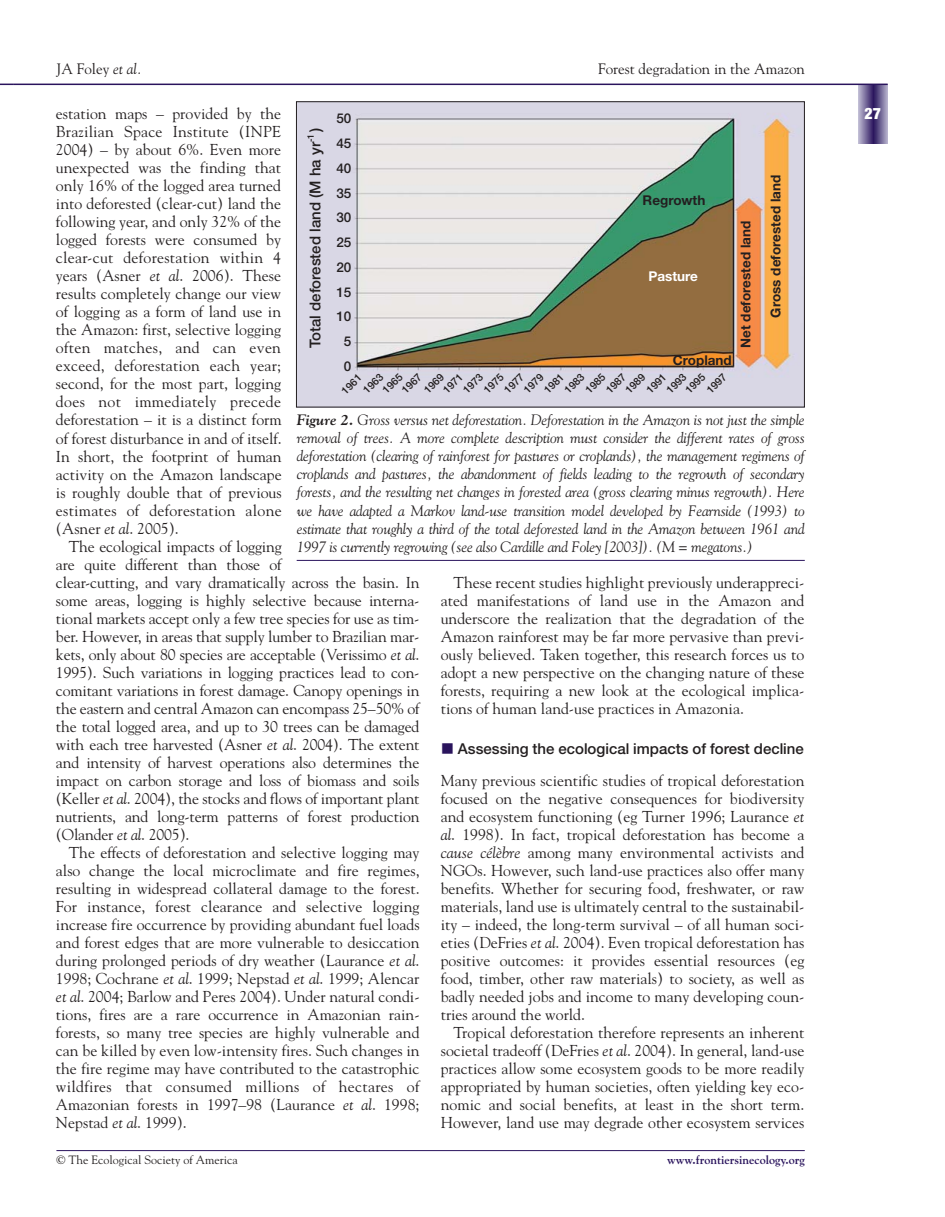
<style>
.page{position:relative;width:945px;height:1217px;background:#fff}
.page>*{position:absolute;margin:0;border:0;box-sizing:border-box;transform-origin:0 0}
.t1{font:15.75px/18px "Goudy";letter-spacing:-.01em;color:#231f20;text-align:justify}
.t2{font:900 condensed 15.75px "Helvetica Neue";color:#fff}
.t3{font:italic 15px/18px "Goudy";letter-spacing:-.01em;color:#231f20;text-align:justify}
.t4{font:500 15px "Helvetica Neue";color:#231f20}
.t5{font:15px "Goudy";color:#231f20}
.t6{font:700 13.5px "Helvetica Neue";color:#231f20}
.t7{font:500 13.5px/24.8px "Helvetica Neue";color:#231f20;text-align:center}
.t8{font:700 13.5px "Helvetica Neue";color:#fff}
.t9{font:12px "Goudy";color:#231f20}
.t10{font:700 12px "Goudy";color:#2a145d}
.t11{font:500 10.5px/14.9px "Helvetica Neue";color:#231f20}
.t12{font:500 9px "Helvetica Neue";color:#231f20}
.s1{font-style:italic}
.s2{font-weight:700}
</style>
<div class="page">
<svg style="left:858px;top:85px;width:15px;height:59px"></svg>
<hr style="left:873px;top:84px;width:3px;height:60px;background:#332064">
<svg style="left:876px;top:85px;width:12px;height:59px"></svg>
<hr style="left:14px;top:84px;width:874px;height:1px;background:#2a145d">
<hr style="left:56px;top:1150px;width:749px;height:1px;background:#2a145d">
<svg style="left:0;top:84px;width:14px;height:1px"></svg>
<img style="left:298px;top:103px;width:505px;height:302px">
<div style="left:296px;top:101px;width:509px;height:306px;border:1px solid #231f20"></div>
<hr style="left:297px;top:560px;width:508px;height:1px;background:#2a145d">
<p class="t5" style="left:56px;top:62px;width:87px">JA Foley <span class="s1">et al.</span></p>
<p class="t5" style="left:598px;top:62px;width:208px">Forest degradation in the Amazon</p>
<p class="t1" style="left:56px;top:106px;width:227px">estation maps – provided by the Brazilian Space Institute (INPE 2004) – by about 6%. Even more unexpected was the finding that only 16% of the logged area turned into deforested (clear-cut) land the following year, and only 32% of the logged forests were consumed by clear-cut deforestation within 4 years (Asner <span class="s1">et al</span>. 2006). These results completely change our view of logging as a form of land use in the Amazon: first, selective logging often matches, and can even exceed, deforestation each year; second, for the most part, logging does not immediately precede deforestation – it is a distinct form of forest disturbance in and of itself.<br>In short, the footprint of human activity on the Amazon landscape is roughly double that of previous estimates of deforestation alone (Asner <span class="s1">et al</span>. 2005).</p>
<p class="t1" style="left:56px;top:538px;width:365px;text-align:left;text-indent:13px">The ecological impacts of logging<br>are quite different than those of<br>clear-cutting, and vary dramatically across the basin. In some areas, logging is highly selective because interna&shy;tional markets accept only a few tree species for use as tim&shy;ber. However, in areas that supply lumber to Brazilian mar&shy;kets, only about 80 species are acceptable (Verissimo <span class="s1">et al</span>.<br>1995). Such variations in logging practices lead to con&shy;comitant variations in forest damage. Canopy openings in the eastern and central Amazon can encompass 25–50% of the total logged area, and up to 30 trees can be damaged with each tree harvested (Asner <span class="s1">et al</span>. 2004). The extent and intensity of harvest operations also determines the impact on carbon storage and loss of biomass and soils (Keller <span class="s1">et al</span>. 2004), the stocks and flows of important plant nutrients, and long-term patterns of forest production (Olander <span class="s1">et al</span>. 2005).</p>
<p class="t1" style="left:56px;top:844px;width:365px;text-indent:13px">The effects of deforestation and selective logging may also change the local microclimate and fire regimes, resulting in widespread collateral damage to the forest.<br>For instance, forest clearance and selective logging increase fire occurrence by providing abundant fuel loads and forest edges that are more vulnerable to desiccation during prolonged periods of dry weather (Laurance <span class="s1">et al</span>.<br>1998; Cochrane <span class="s1">et al</span>. 1999; Nepstad <span class="s1">et al</span>. 1999; Alencar <span class="s1">et al</span>. 2004; Barlow and Peres 2004). Under natural condi&shy;tions, fires are a rare occurrence in Amazonian rain&shy;forests, so many tree species are highly vulnerable and can be killed by even low-intensity fires. Such changes in the fire regime may have contributed to the catastrophic wildfires that consumed millions of hectares of Amazonian forests in 1997–98 (Laurance <span class="s1">et al</span>. 1998; Nepstad <span class="s1">et al</span>. 1999).</p>
<p class="t7" style="left:336px;top:107px;width:17px">50<br>45<br>40<br>35<br>30<br>25<br>20<br>15<br>10<br>5<br>0</p>
<p class="t11" style="left:350px;top:376px;width:25px;text-indent:-16px;rotate:-45deg">1961<br>1963</p>
<p class="t11" style="left:390px;top:378px;width:25px;line-height:13.5px;text-indent:-14px;rotate:-45deg">1965<br>1967</p>
<p class="t11" style="left:421px;top:387px;width:25px;rotate:-45deg">1969</p>
<p class="t4" style="left:310px;top:132px;width:6px;rotate:-90deg">)</p>
<p class="t12" style="left:307px;top:142px;width:10px;rotate:-90deg">-1</p>
<p class="t4" style="left:310px;top:348px;width:208px;rotate:-90deg">Total deforested land (M ha yr</p>
<p class="t6" style="left:771px;top:317px;width:144px;rotate:-90deg">Gross deforested land</p>
<p class="t6" style="left:643px;top:196px;width:64px">Regrowth</p>
<p class="t6" style="left:741px;top:348px;width:128px;rotate:-90deg">Net deforested land</p>
<p class="t8" style="left:649px;top:271px;width:51px">Pasture</p>
<p class="t6" style="left:673px;top:355px;width:60px">Cropland</p>
<p class="t11" style="left:440px;top:387px;width:25px;rotate:-45deg">1971</p>
<p class="t11" style="left:460px;top:387px;width:25px;rotate:-45deg">1973</p>
<p class="t11" style="left:481px;top:387px;width:25px;rotate:-45deg">1975</p>
<p class="t11" style="left:501px;top:387px;width:25px;rotate:-45deg">1977</p>
<p class="t11" style="left:521px;top:387px;width:25px;rotate:-45deg">1979</p>
<p class="t11" style="left:541px;top:387px;width:25px;rotate:-45deg">1981</p>
<p class="t11" style="left:562px;top:387px;width:25px;rotate:-45deg">1983</p>
<p class="t11" style="left:583px;top:387px;width:25px;rotate:-45deg">1985</p>
<p class="t11" style="left:603px;top:387px;width:25px;rotate:-45deg">1987</p>
<p class="t11" style="left:622px;top:387px;width:25px;rotate:-45deg">1989</p>
<p class="t11" style="left:644px;top:387px;width:25px;rotate:-45deg">1991</p>
<p class="t11" style="left:664px;top:387px;width:25px;rotate:-45deg">1993</p>
<p class="t11" style="left:682px;top:387px;width:25px;rotate:-45deg">1995</p>
<p class="t11" style="left:704px;top:387px;width:25px;rotate:-45deg">1997</p>
<p class="t3" style="left:297px;top:412px;width:510px"><span class="s2">Figure 2.</span> Gross versus net deforestation. Deforestation in the Amazon is not just the simple removal of trees. A more complete description must consider the different rates of gross deforestation (clearing of rainforest for pastures or croplands), the management regimens of croplands and pastures, the abandonment of fields leading to the regrowth of secondary forests, and the resulting net changes in forested area (gross clearing minus regrowth). Here we have adapted a Markov land-use transition model developed by Fearnside (1993) to estimate that roughly a third of the total deforested land in the Amazon between 1961 and 1997 is currently regrowing (see also Cardille and Foley [2003]). (M = megatons.)</p>
<p class="t1" style="left:441px;top:574px;width:365px;text-indent:13px">These recent studies highlight previously underappreci&shy;ated manifestations of land use in the Amazon and underscore the realization that the degradation of the Amazon rainforest may be far more pervasive than previ&shy;ously believed. Taken together, this research forces us to adopt a new perspective on the changing nature of these forests, requiring a new look at the ecological implica&shy;tions of human land-use practices in Amazonia.</p>
<p class="t4" style="left:458px;top:743px;width:347px">Assessing the ecological impacts of forest decline</p>
<p class="t1" style="left:441px;top:772px;width:365px">Many previous scientific studies of tropical deforestation focused on the negative consequences for biodiversity and ecosystem functioning (eg Turner 1996; Laurance <span class="s1">et al</span>. 1998). In fact, tropical deforestation has become a <span class="s1">cause célèbre</span> among many environmental activists and NGOs. However, such land-use practices also offer many benefits. Whether for securing food, freshwater, or raw materials, land use is ultimately central to the sustainabil&shy;ity – indeed, the long-term survival – of all human soci&shy;eties (DeFries <span class="s1">et al</span>. 2004). Even tropical deforestation has positive outcomes: it provides essential resources (eg food, timber, other raw materials) to society, as well as badly needed jobs and income to many developing coun&shy;tries around the world.</p>
<p class="t1" style="left:441px;top:1024px;width:365px;text-indent:13px">Tropical deforestation therefore represents an inherent societal tradeoff (DeFries <span class="s1">et al</span>. 2004). In general, land-use practices allow some ecosystem goods to be more readily appropriated by human societies, often yielding key eco&shy;nomic and social benefits, at least in the short term.<br>However, land use may degrade other ecosystem services</p>
<p class="t9" style="left:56px;top:1155px;width:183px">© The Ecological Society of America</p>
<p class="t10" style="left:667px;top:1155px;width:139px">www.frontiersinecology.org</p>
<p class="t2" style="left:865px;top:108px;width:18px">27</p>
</div>
